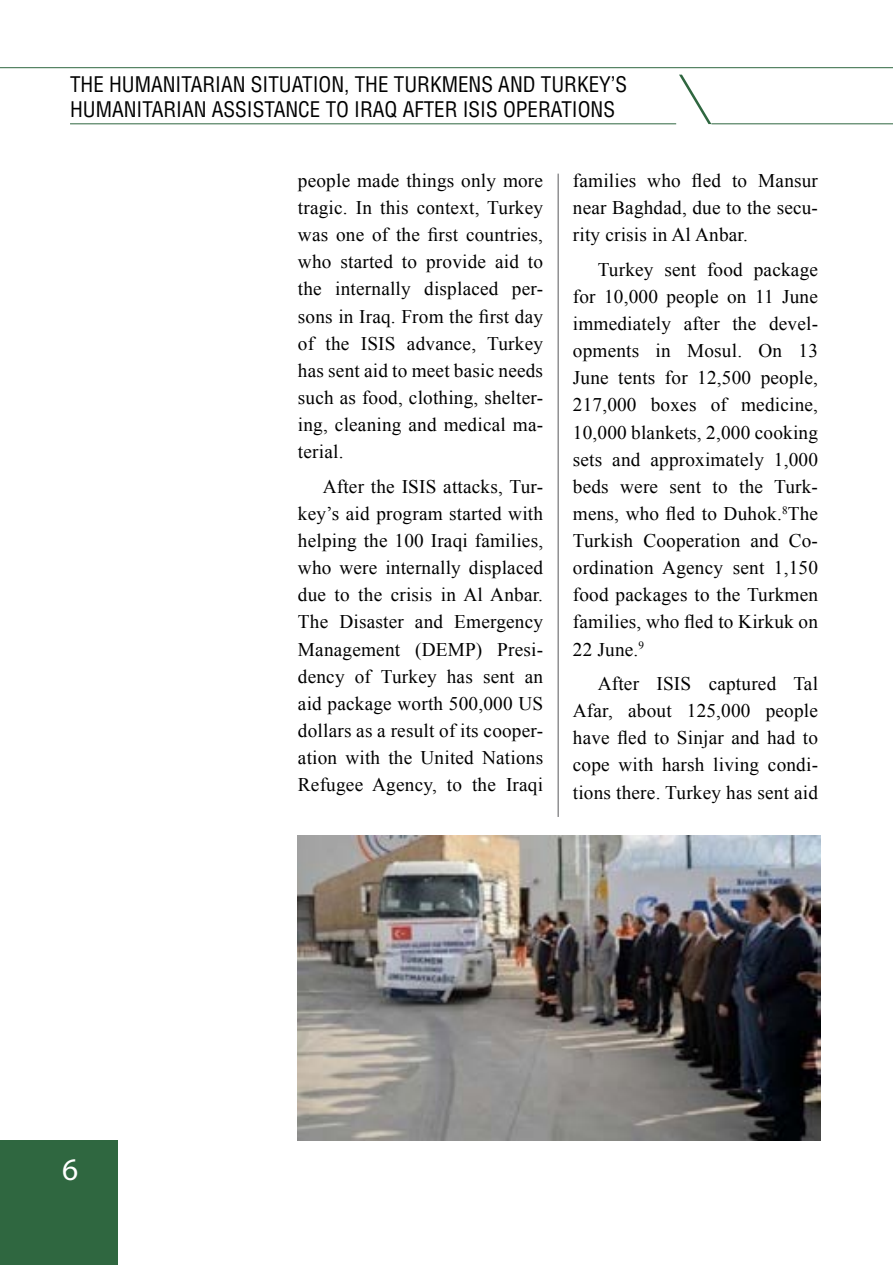
<style>
.page{position:relative;width:893px;height:1265px;background:#fff}
.page>*{position:absolute;margin:0;border:0;box-sizing:border-box;transform-origin:0 0}
.t1{font:31.5px "Myriad Pro";color:#fff}
.t2{font:condensed 21px/25.2px "Helvetica LT Std";color:#000}
.t3{font:19.25px/27.1px "Times New Roman";letter-spacing:.01em;color:#000;text-align:justify}
</style>
<div class="page">
<hr style="left:711px;top:123px;width:182px;height:1px;background:#2f6740">
<hr style="left:0;top:67px;width:893px;height:1px;background:#2f6740">
<svg style="left:679px;top:75px;width:32px;height:49px"></svg>
<hr style="left:70px;top:123px;width:606px;height:1px;background:#2f6740">
<div style="left:0;top:1141px;width:117px;height:124px;background:#2f6740"></div>
<hr style="left:558px;top:174px;width:1px;height:643px;background:#58595b">
<img style="left:297px;top:836px;width:523px;height:305px">
<p class="t2" style="left:70px;top:72px;width:559px">THE HUMANITARIAN SITUATION, THE TURKMENS AND TURKEY’S<br>HUMANITARIAN ASSISTANCE TO IRAQ AFTER ISIS OPERATIONS</p>
<h1 class="t1" style="left:62px;top:1150px;width:18px">6</h1>
<p class="t3" style="left:298px;top:167px;width:247px">people made things only more tragic. In this context, Turkey was one of the first countries, who started to provide aid to the internally displaced per&shy;sons in Iraq. From the first day of the ISIS advance, Turkey has sent aid to meet basic needs such as food, clothing, shelter&shy;ing, cleaning and medical ma&shy;terial.</p>
<p class="t3" style="left:298px;top:472px;width:247px;text-indent:25px">After the ISIS attacks, Tur&shy;key’s aid program started with helping the 100 Iraqi families, who were internally displaced due to the crisis in Al Anbar.<br>The Disaster and Emergency Management (DEMP) Presi&shy;dency of Turkey has sent an aid package worth 500,000 US dollars as a result of its cooper&shy;ation with the United Nations Refugee Agency, to the Iraqi</p>
<p class="t3" style="left:573px;top:167px;width:247px">families who fled to Mansur near Baghdad, due to the secu&shy;rity crisis in Al Anbar.</p>
<p class="t3" style="left:573px;top:255px;width:247px;text-indent:25px">Turkey sent food package for 10,000 people on 11 June immediately after the devel&shy;opments in Mosul. On 13<br>June tents for 12,500 people, 217,000 boxes of medicine, 10,000 blankets, 2,000 cooking sets and approximately 1,000 beds were sent to the Turk&shy;mens, who fled to Duhok.<sup>8</sup>The Turkish Cooperation and Co&shy;ordination Agency sent 1,150 food packages to the Turkmen families, who fled to Kirkuk on 22 June.<sup>9</sup></p>
<p class="t3" style="left:573px;top:670px;width:247px;text-indent:25px">After ISIS captured Tal Afar, about 125,000 people have fled to Sinjar and had to cope with harsh living condi&shy;tions there. Turkey has sent aid</p>
</div>
